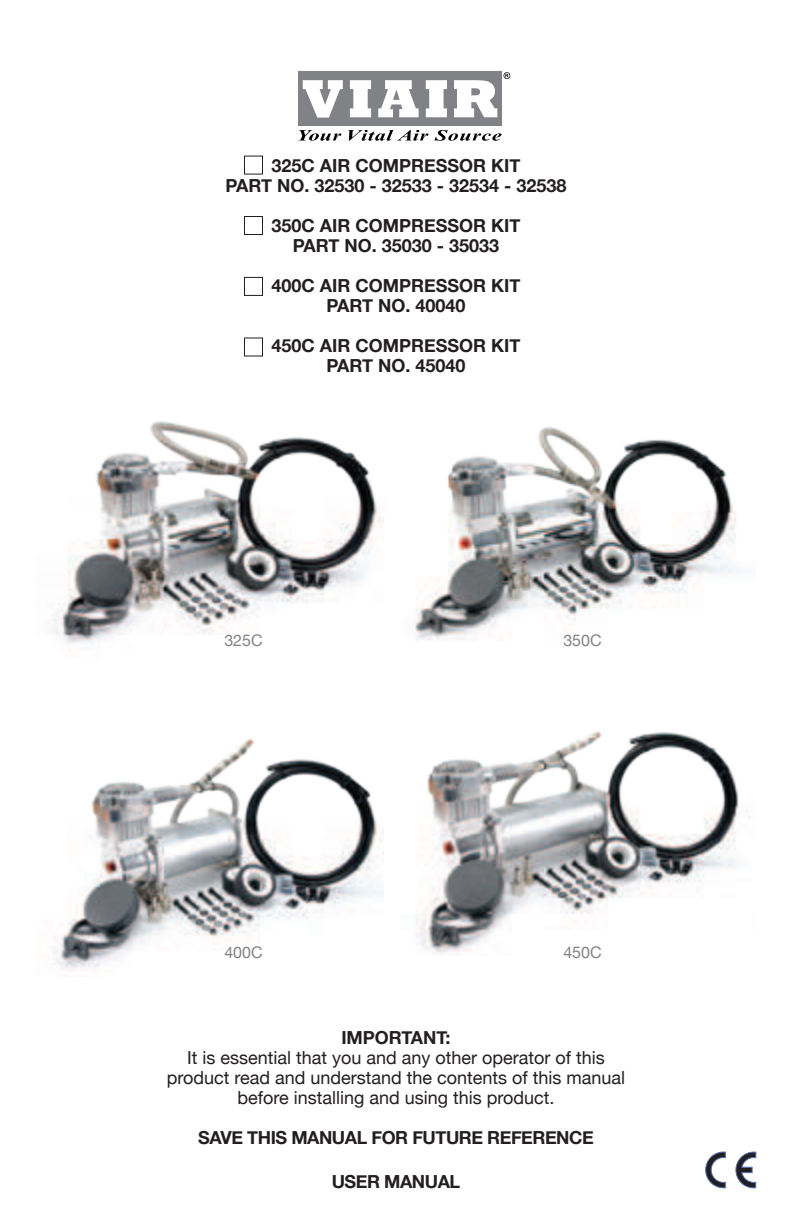
<style>
.page{position:relative;width:792px;height:1224px;background:#fff}
.page>*{position:absolute;margin:0;border:0;box-sizing:border-box;transform-origin:0 0}
.t1{font:700 18px/20px "Helvetica Neue";color:#231f20;text-align:center}
.t2{font:18px/20px "Helvetica Neue";color:#231f20;text-align:center}
.t3{font:700 18px "Helvetica Neue";letter-spacing:-.025em;color:#231f20}
.t4{font:16px "Helvetica Neue";color:#808285}
</style>
<div class="page">
<div style="left:298px;top:72px;width:204px;height:54px;background:#808285"></div>
<svg style="left:303px;top:80px;width:40px;height:38px"></svg>
<svg style="left:350px;top:80px;width:21px;height:37px"></svg>
<svg style="left:378px;top:80px;width:41px;height:37px"></svg>
<svg style="left:426px;top:80px;width:21px;height:37px"></svg>
<svg style="left:454px;top:80px;width:43px;height:37px"></svg>
<svg style="left:298px;top:130px;width:43px;height:11px"></svg>
<svg style="left:348px;top:130px;width:80px;height:11px"></svg>
<svg style="left:434px;top:130px;width:68px;height:11px"></svg>
<svg style="left:504px;top:72px;width:6px;height:7px"></svg>
<div style="left:244px;top:156px;width:19px;height:19px;border:1px solid #231f20"></div>
<div style="left:244px;top:216px;width:19px;height:19px;border:1px solid #231f20"></div>
<div style="left:244px;top:277px;width:19px;height:19px;border:1px solid #231f20"></div>
<div style="left:244px;top:338px;width:19px;height:18px;border:1px solid #231f20"></div>
<img style="left:52px;top:421px;width:330px;height:223px">
<img style="left:415px;top:426px;width:326px;height:215px">
<img style="left:52px;top:738px;width:332px;height:233px">
<img style="left:416px;top:731px;width:323px;height:223px">
<svg style="left:736px;top:1152px;width:20px;height:36px"></svg>
<svg style="left:706px;top:1152px;width:19px;height:36px"></svg>
<p class="t1" style="left:225px;top:156px;width:343px">325C AIR COMPRESSOR KIT<br>PART NO. 32530 - 32533 - 32534 - 32538</p>
<p class="t1" style="left:271px;top:216px;width:251px">350C AIR COMPRESSOR KIT<br>PART NO. 35030 - 35033</p>
<p class="t1" style="left:271px;top:276px;width:251px">400C AIR COMPRESSOR KIT<br>PART NO. 40040</p>
<p class="t1" style="left:271px;top:336px;width:251px">450C AIR COMPRESSOR KIT<br>PART NO. 45040</p>
<p class="t4" style="left:224px;top:629px;width:40px">325C</p>
<p class="t4" style="left:563px;top:629px;width:40px">350C</p>
<p class="t4" style="left:224px;top:941px;width:40px">400C</p>
<p class="t4" style="left:563px;top:941px;width:40px">450C</p>
<p class="t1" style="left:341px;top:1028px;width:111px">IMPORTANT:</p>
<p class="t2" style="left:167px;top:1048px;width:460px">It is essential that you and any other operator of this product read and understand the contents of this manual before installing and using this product.</p>
<p class="t3" style="left:198px;top:1123px;width:397px">SAVE THIS MANUAL FOR FUTURE REFERENCE</p>
<p class="t3" style="left:332px;top:1167px;width:130px">USER MANUAL</p>
</div>
